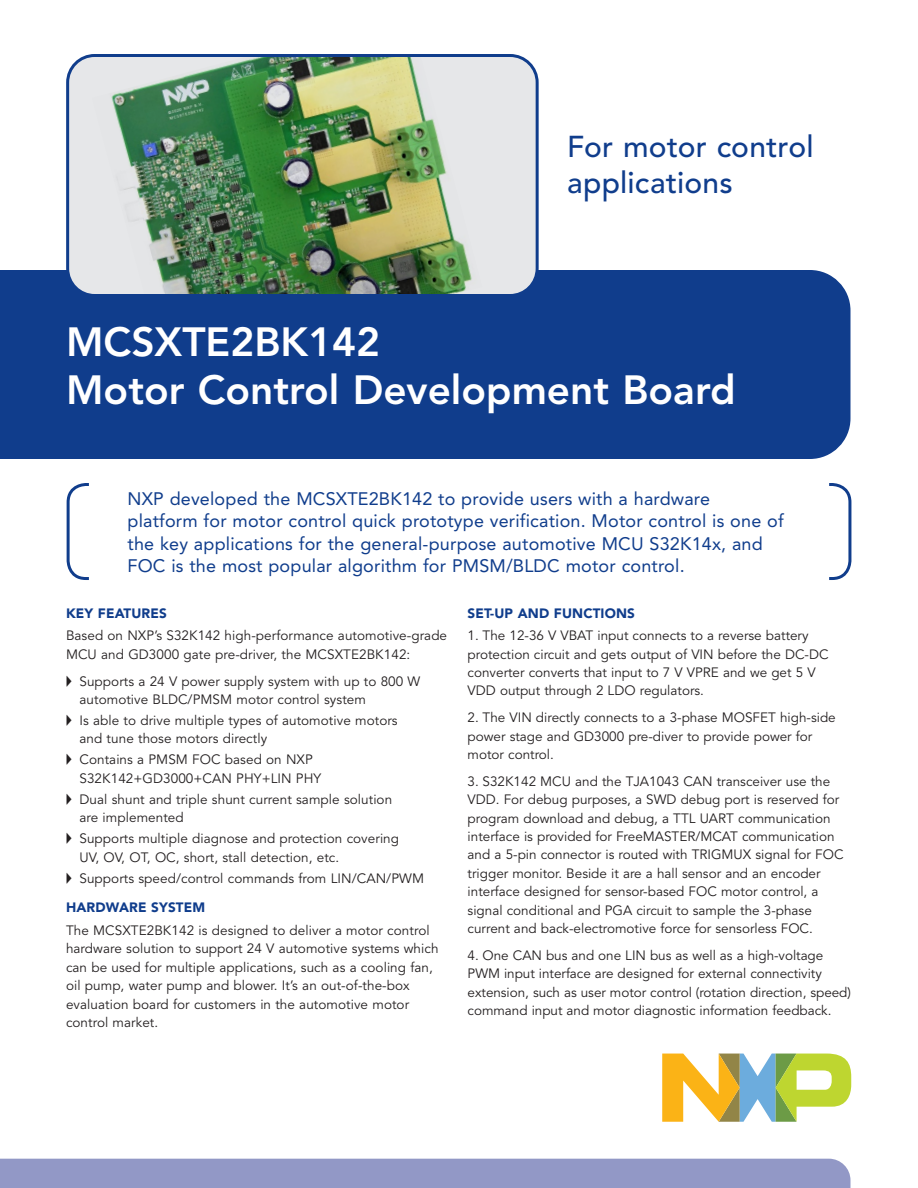
<style>
.page{position:relative;width:918px;height:1188px;background:#fff}
.page>*{position:absolute;margin:0;border:0;box-sizing:border-box;transform-origin:0 0}
._1-NXP_Main_Headline{font:800 40.5px/48px "Avenir LT Std";color:#fff}
._2-NXP_Main_Subhead{font:500 30px/36px "Avenir LT Std";letter-spacing:.01em;color:#103d8c}
._3-NXP_Intro_Body_Te{font:18px/22.5px "Avenir LT Std";letter-spacing:.01em;color:#103d8c}
._0-NXP_Body_Text{font:13.5px/18.3px "Avenir LT Std";color:#231f20}
._7-NXP_Bullets{font:13.5px/18.3px "Avenir LT Std";letter-spacing:.005em;color:#231f20}
._4-NXP_Body_Text_Hea{font:900 13.5px "Avenir LT Std";letter-spacing:.01em;color:#103d8c}
._0-NXP_Body_Text-2{font:900 13.5px "Avenir LT Std";letter-spacing:.01em;color:#103d8c}
</style>
<div class="page">
<div style="left:0;top:270px;width:850px;height:189px;background:#103d8c"></div>
<div style="left:0;top:1159px;width:850px;height:29px;background:#9298c6"></div>
<svg style="left:66px;top:483px;width:786px;height:97px"></svg>
<svg style="left:662px;top:1054px;width:189px;height:68px"></svg>
<div style="left:68px;top:56px;width:469px;height:240px;background:#e6e7e9;border-radius:27px"></div>
<img style="left:111px;top:58px;width:361px;height:235px">
<div style="left:66px;top:54px;width:473px;height:243px;border:3px solid #103d8c;border-radius:27px"></div>
<p class="_2-NXP_Main_Subhead" style="left:567px;top:129px;width:248px">For motor control applications</p>
<p class="_1-NXP_Main_Headline" style="left:66px;top:318px;width:671px">MCSXTE2BK142<br>Motor Control Development Board</p>
<p class="_3-NXP_Intro_Body_Te" style="left:128px;top:487px;width:658px">NXP developed the MCSXTE2BK142 to provide users with a hardware platform for motor control quick prototype verification. Motor control is one of the key applications for the general-purpose automotive MCU S32K14x, and FOC is the most popular algorithm for PMSM/BLDC motor control.</p>
<p class="_4-NXP_Body_Text_Hea" style="left:66px;top:605px;width:102px">KEY FEATURES</p>
<p class="_0-NXP_Body_Text" style="left:66px;top:627px;width:383px">Based on NXP’s S32K142 high-performance automotive-grade<br>MCU and GD3000 gate pre-driver, the MCSXTE2BK142:</p>
<p class="_7-NXP_Bullets" style="left:80px;top:672px;width:342px;text-indent:-14px">◆ Supports a 24 V power supply system with up to 800 W automotive BLDC/PMSM motor control system</p>
<p class="_7-NXP_Bullets" style="left:80px;top:712px;width:320px;text-indent:-14px">◆ Is able to drive multiple types of automotive motors and tune those motors directly</p>
<p class="_7-NXP_Bullets" style="left:80px;top:751px;width:243px;text-indent:-14px">◆ Contains a PMSM FOC based on NXP<br>S32K142+GD3000+CAN PHY+LIN PHY</p>
<p class="_7-NXP_Bullets" style="left:80px;top:790px;width:314px;text-indent:-14px">◆ Dual shunt and triple shunt current sample solution are implemented</p>
<p class="_7-NXP_Bullets" style="left:80px;top:830px;width:321px;text-indent:-14px">◆ Supports multiple diagnose and protection covering<br>UV, OV, OT, OC, short, stall detection, etc.</p>
<p class="_7-NXP_Bullets" style="left:66px;top:869px;width:360px">◆ Supports speed/control commands from LIN/CAN/PWM</p>
<p class="_4-NXP_Body_Text_Hea" style="left:66px;top:900px;width:141px">HARDWARE SYSTEM</p>
<p class="_0-NXP_Body_Text" style="left:66px;top:922px;width:374px">The MCSXTE2BK142 is designed to deliver a motor control hardware solution to support 24 V automotive systems which can be used for multiple applications, such as a cooling fan, oil pump, water pump and blower. It’s an out-of-the-box evaluation board for customers in the automotive motor control market.</p>
<p class="_0-NXP_Body_Text-2" style="left:468px;top:605px;width:169px">SET-UP AND FUNCTIONS</p>
<p class="_0-NXP_Body_Text" style="left:468px;top:627px;width:362px">1. The 12-36 V VBAT input connects to a reverse battery protection circuit and gets output of VIN before the DC-DC converter converts that input to 7 V VPRE and we get 5 V VDD output through 2 LDO regulators.</p>
<p class="_0-NXP_Body_Text" style="left:468px;top:709px;width:370px">2. The VIN directly connects to a 3-phase MOSFET high-side power stage and GD3000 pre-diver to provide power for motor control.</p>
<p class="_0-NXP_Body_Text" style="left:468px;top:772px;width:377px">3. S32K142 MCU and the TJA1043 CAN transceiver use the VDD. For debug purposes, a SWD debug port is reserved for program download and debug, a TTL UART communication interface is provided for FreeMASTER/MCAT communication and a 5-pin connector is routed with TRIGMUX signal for FOC trigger monitor. Beside it are a hall sensor and an encoder interface designed for sensor-based FOC motor control, a signal conditional and PGA circuit to sample the 3-phase current and back-electromotive force for sensorless FOC.</p>
<p class="_0-NXP_Body_Text" style="left:468px;top:946px;width:385px">4. One CAN bus and one LIN bus as well as a high-voltage PWM input interface are designed for external connectivity extension, such as user motor control (rotation direction, speed) command input and motor diagnostic information feedback.</p>
</div>
